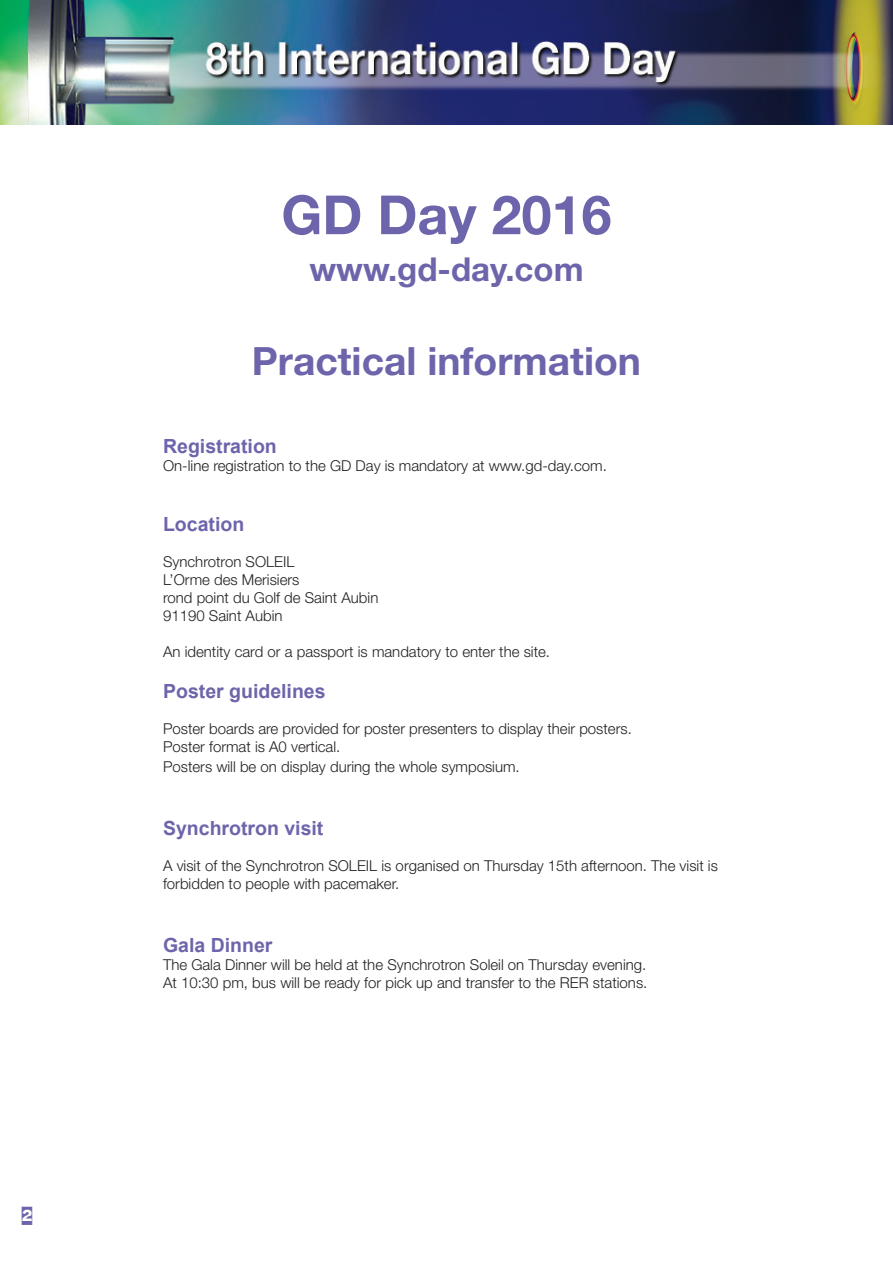
<style>
.page{position:relative;width:893px;height:1263px;background:#fff}
.page>*{position:absolute;margin:0;border:0;box-sizing:border-box;transform-origin:0 0}
.t1{font:700 54px "Helvetica Neue LT Std";color:#6d65ab}
.t2{font:700 39px "Helvetica Neue LT Std";color:#6d65ab}
.t3{font:700 33px "Helvetica Neue LT Std";color:#6d65ab}
.t4{font:700 19.5px "Arial";color:#6d65ab}
.t5{font:300 15px/18px "Helvetica Neue LT Std";color:#231f20}
.t6{font:15px "Adver Gothic Cam CTT";color:#6d65ab}
</style>
<div class="page">
<img style="left:0;top:0;width:892px;height:125px">
<p class="t6" style="left:22px;top:1206px;width:12px">2</p>
<p class="t1" style="left:281px;top:181px;width:332px">GD Day 2016</p>
<p class="t3" style="left:309px;top:249px;width:276px">www.gd-day.com</p>
<p class="t2" style="left:252px;top:337px;width:391px">Practical information</p>
<p class="t4" style="left:163px;top:433px;width:115px">Registration</p>
<p class="t5" style="left:163px;top:457px;width:445px">On-line registration to the GD Day is mandatory at www.gd-day.com.</p>
<p class="t4" style="left:163px;top:511px;width:83px">Location</p>
<p class="t5" style="left:163px;top:552px;width:133px">Synchrotron SOLEIL</p>
<p class="t5" style="left:163px;top:570px;width:138px">L’Orme des Merisiers</p>
<p class="t5" style="left:163px;top:588px;width:217px">rond point du Golf de Saint Aubin</p>
<p class="t5" style="left:163px;top:606px;width:121px">91190 Saint Aubin</p>
<p class="t5" style="left:163px;top:642px;width:389px">An identity card or a passport is mandatory to enter the site.</p>
<p class="t4" style="left:163px;top:678px;width:164px">Poster guidelines</p>
<p class="t5" style="left:163px;top:719px;width:470px">Poster boards are provided for poster presenters to display their posters.</p>
<p class="t5" style="left:163px;top:737px;width:179px">Poster format is A0 vertical.</p>
<p class="t5" style="left:163px;top:757px;width:358px">Posters will be on display during the whole symposium.</p>
<p class="t4" style="left:163px;top:815px;width:162px">Synchrotron visit</p>
<p class="t5" style="left:163px;top:856px;width:556px">A visit of the Synchrotron SOLEIL is organised on Thursday 15th afternoon. The visit is forbidden to people with pacemaker.</p>
<p class="t4" style="left:163px;top:932px;width:111px">Gala Dinner</p>
<p class="t5" style="left:163px;top:955px;width:485px">The Gala Dinner will be held at the Synchrotron Soleil on Thursday evening.</p>
<p class="t5" style="left:163px;top:973px;width:486px">At 10:30 pm, bus will be ready for pick up and transfer to the RER stations.</p>
</div>
